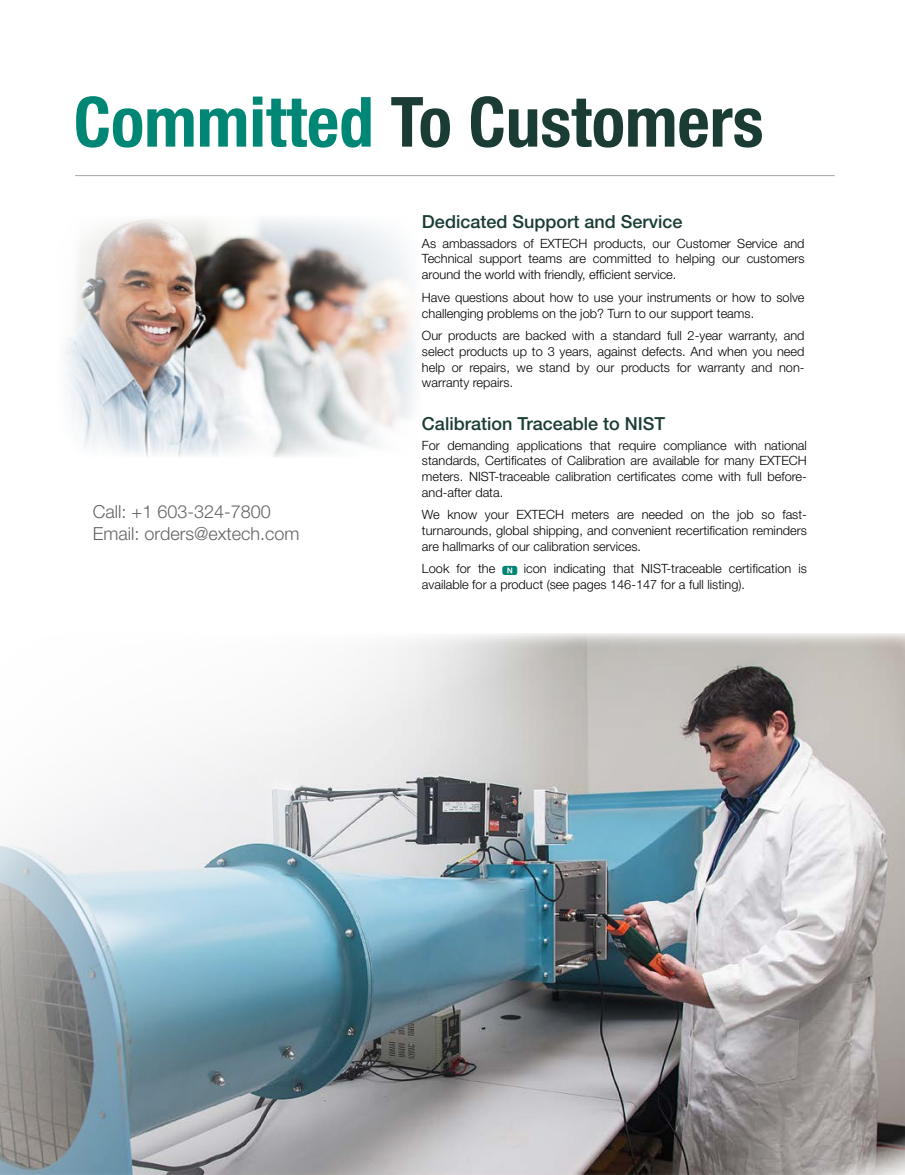
<style>
.page{position:relative;width:905px;height:1175px;background:#fff}
.page>*{position:absolute;margin:0;border:0;box-sizing:border-box;transform-origin:0 0}
.t1{font:700 condensed 69.3px "Helvetica Neue LT";color:#1a3c35}
.t2{font:500 18px "Helvetica Neue LT";color:#1a3c35}
.t3{font:300 18px/22.5px "Helvetica Neue LT";color:#636466}
.t4{font:300 12.75px/15.8px "Helvetica Neue LT";color:#000;text-align:justify}
.s1{color:#008675}
.s2{font-family:"Deutsche Bahn AG Six";font-weight:400;color:#008675}
</style>
<div class="page">
<hr style="left:75px;top:175px;width:759px;height:1px;background:#000">
<img style="left:0;top:633px;width:904px;height:541px">
<img style="left:65px;top:219px;width:350px;height:238px">
<h1 class="t1" style="left:74px;top:80px;width:691px"><span class="s1">Committed</span> To Customers</h1>
<h2 class="t3" style="left:93px;top:500px;width:208px">Call: +1 603-324-7800<br>Email: orders@extech.com</h2>
<h2 class="t2" style="left:422px;top:211px;width:262px">Dedicated Support and Service</h2>
<p class="t4" style="left:422px;top:235px;width:384px">As ambassadors of EXTECH products, our Customer Service and Technical support teams are committed to helping our customers around the world with friendly, efficient service.</p>
<p class="t4" style="left:422px;top:289px;width:384px">Have questions about how to use your instruments or how to solve challenging problems on the job? Turn to our support teams.</p>
<p class="t4" style="left:422px;top:327px;width:384px">Our products are backed with a standard full 2-year warranty, and select products up to 3 years, against defects. And when you need help or repairs, we stand by our products for warranty and non&shy;warranty repairs.</p>
<h2 class="t2" style="left:422px;top:413px;width:245px">Calibration Traceable to NIST</h2>
<p class="t4" style="left:422px;top:437px;width:386px">For demanding applications that require compliance with national standards, Certificates of Calibration are available for many EXTECH meters. NIST-traceable calibration certificates come with full before&shy;and-after data.</p>
<p class="t4" style="left:422px;top:507px;width:386px">We know your EXTECH meters are needed on the job so fast&shy;turnarounds, global shipping, and convenient recertification reminders are hallmarks of our calibration services.</p>
<p class="t4" style="left:422px;top:561px;width:386px">Look for the <span class="s2">N</span> icon indicating that NIST-traceable certification is available for a product (see pages 146-147 for a full listing).</p>
</div>
